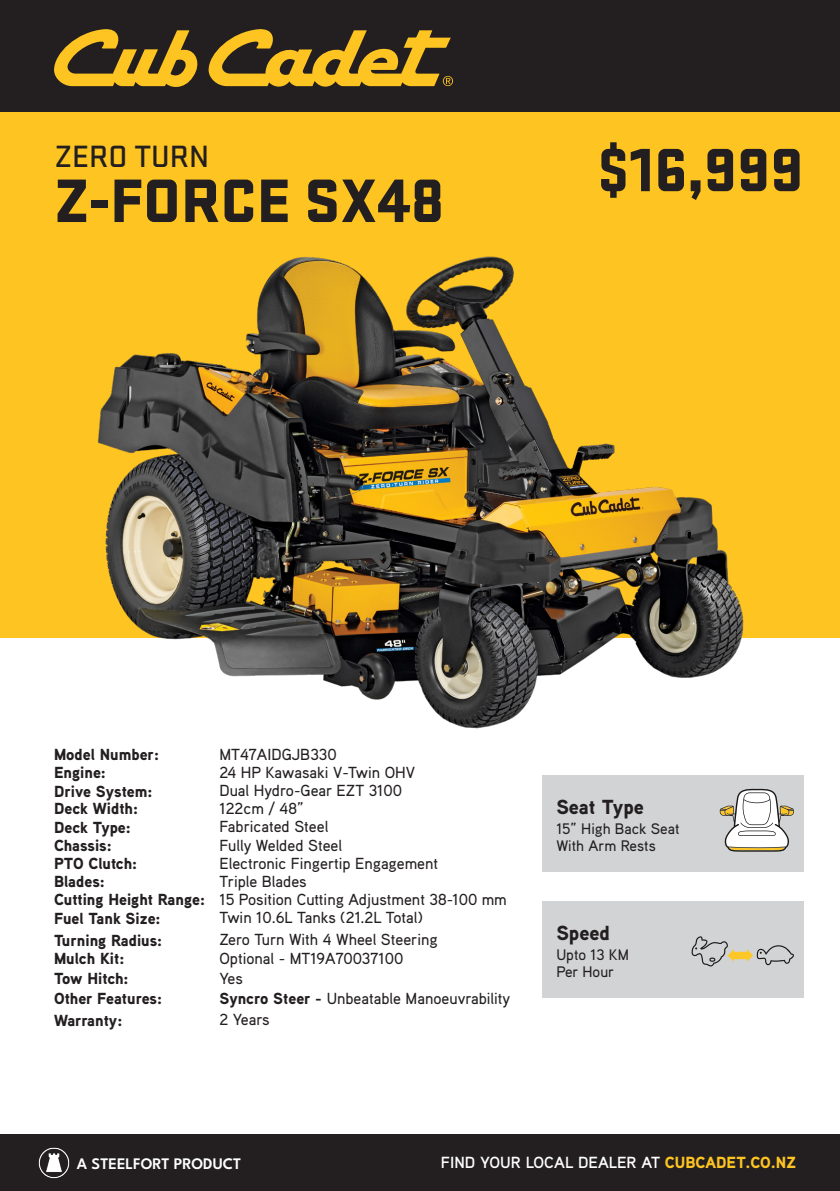
<style>
.page{position:relative;width:840px;height:1191px;background:#fff}
.page>*{position:absolute;margin:0;border:0;box-sizing:border-box;transform-origin:0 0}
.t1{font:900 63.8px "Stratum 1";color:#231f20}
.t2{font:900 63.4px "Stratum 2";color:#231f20}
.t3{font:500 32px "Stratum 2";color:#231f20}
.t4{font:900 20.4px "Aaux Pro";color:#231f20}
.Table_Body{font:500 16px "Aaux Pro";color:#231f20}
.Table_Heading{font:900 16px "Aaux Pro";color:#231f20}
.t5{font:700 16px "Aaux Pro";color:#fff}
.t6{font:600 16px "League Spartan";color:#fff}
.t7{font:500 15.2px/17px "Aaux Pro";color:#231f20}
.s1{font-weight:900}
.s2{font-weight:900;color:#fec422}
</style>
<div class="page">
<div style="left:0;top:1134px;width:839px;height:57px;background:#231f20"></div>
<img style="left:39px;top:1147px;width:30px;height:31px">
<div style="left:0;top:104px;width:839px;height:533px;background:#fec422"></div>
<div style="left:0;top:0;width:839px;height:111px;background:#231f20"></div>
<svg style="left:54px;top:29px;width:144px;height:58px"></svg>
<svg style="left:208px;top:29px;width:245px;height:58px"></svg>
<div style="left:542px;top:774px;width:261px;height:97px;background:#d1d3d4"></div>
<div style="left:542px;top:900px;width:261px;height:97px;background:#d1d3d4"></div>
<svg style="left:691px;top:936px;width:102px;height:30px"></svg>
<img style="left:72px;top:256px;width:673px;height:473px">
<svg style="left:719px;top:789px;width:74px;height:62px"></svg>
<h3 class="t3" style="left:54px;top:135px;width:156px">ZERO TURN</h3>
<p class="t1" style="left:54px;top:154px;width:392px">Z-FORCE SX48</p>
<p class="t2" style="left:596px;top:124px;width:209px">$16,999</p>
<p class="Table_Heading" style="left:54px;top:744px;width:106px">Model Number:</p>
<p class="Table_Body" style="left:219px;top:744px;width:119px">MT47AIDGJB330</p>
<p class="Table_Heading" style="left:54px;top:762px;width:53px">Engine:</p>
<p class="Table_Body" style="left:219px;top:762px;width:197px">24 HP Kawasaki V-Twin OHV</p>
<p class="Table_Heading" style="left:54px;top:781px;width:100px">Drive System:</p>
<p class="Table_Body" style="left:219px;top:781px;width:184px">Dual Hydro-Gear EZT 3100</p>
<p class="Table_Heading" style="left:54px;top:798px;width:85px">Deck Width:</p>
<p class="Table_Body" style="left:219px;top:798px;width:86px">122cm / 48”</p>
<p class="Table_Heading" style="left:54px;top:817px;width:78px">Deck Type:</p>
<p class="Table_Body" style="left:219px;top:817px;width:110px">Fabricated Steel</p>
<p class="Table_Heading" style="left:54px;top:835px;width:59px">Chassis:</p>
<p class="Table_Body" style="left:219px;top:835px;width:124px">Fully Welded Steel</p>
<p class="Table_Heading" style="left:54px;top:853px;width:85px">PTO Clutch:</p>
<p class="Table_Body" style="left:219px;top:853px;width:220px">Electronic Fingertip Engagement</p>
<p class="Table_Heading" style="left:54px;top:871px;width:52px">Blades:</p>
<p class="Table_Body" style="left:219px;top:871px;width:89px">Triple Blades</p>
<p class="Table_Heading" style="left:54px;top:889px;width:152px">Cutting Height Range:</p>
<p class="Table_Body" style="left:219px;top:889px;width:289px">15 Position Cutting Adjustment 38-100 mm</p>
<p class="Table_Heading" style="left:54px;top:907px;width:108px">Fuel Tank Size:</p>
<p class="Table_Body" style="left:219px;top:907px;width:205px">Twin 10.6L Tanks (21.2L Total)</p>
<p class="Table_Heading" style="left:54px;top:929px;width:110px">Turning Radius:</p>
<p class="Table_Body" style="left:219px;top:929px;width:220px">Zero Turn With 4 Wheel Steering</p>
<p class="Table_Heading" style="left:54px;top:948px;width:72px">Mulch Kit:</p>
<p class="Table_Body" style="left:219px;top:948px;width:185px">Optional - MT19A70037100</p>
<p class="Table_Heading" style="left:54px;top:968px;width:76px">Tow Hitch:</p>
<p class="Table_Body" style="left:219px;top:968px;width:25px">Yes</p>
<p class="Table_Heading" style="left:54px;top:988px;width:109px">Other Features:</p>
<p class="Table_Body" style="left:219px;top:988px;width:292px"><span class="s1">Syncro Steer -</span> Unbeatable Manoeuvrability</p>
<p class="Table_Heading" style="left:54px;top:1009px;width:70px">Warranty:</p>
<p class="Table_Body" style="left:219px;top:1009px;width:52px">2 Years</p>
<p class="t4" style="left:556px;top:794px;width:89px">Seat Type</p>
<p class="t7" style="left:556px;top:820px;width:125px">15” High Back Seat<br>With Arm Rests</p>
<p class="t4" style="left:556px;top:920px;width:55px">Speed</p>
<p class="t7" style="left:556px;top:945px;width:74px">Upto 13 KM</p>
<p class="t7" style="left:556px;top:962px;width:59px">Per Hour</p>
<p class="t6" style="left:77px;top:1151px;width:166px">A STEELFORT PRODUCT</p>
<p class="t5" style="left:440px;top:1152px;width:357px">FIND YOUR LOCAL DEALER AT <span class="s2">CUBCADET.CO.NZ</span></p>
</div>
